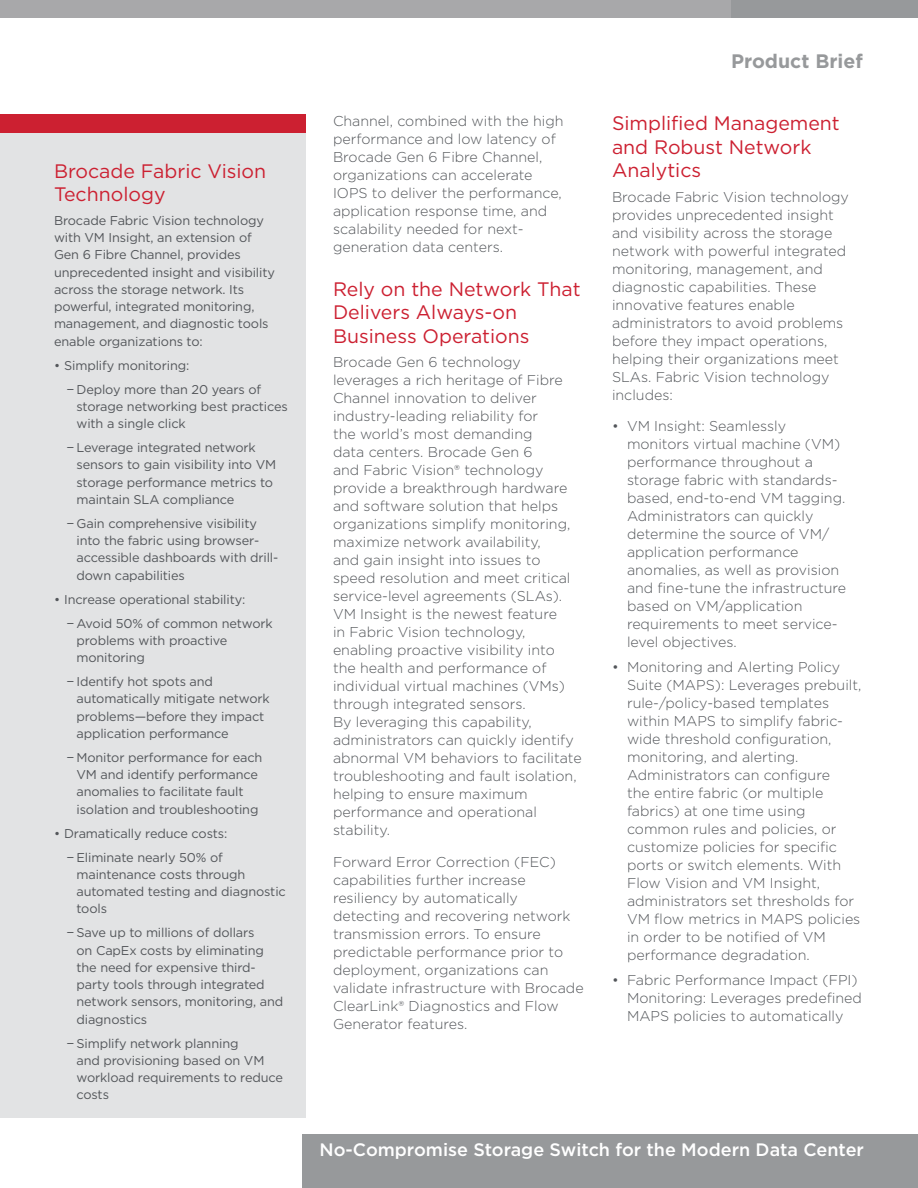
<style>
.page{position:relative;width:918px;height:1188px;background:#fff}
.page>*{position:absolute;margin:0;border:0;box-sizing:border-box;transform-origin:0 0}
.Body_Head{font:19.5px/23.4px "Gotham";color:#cc2031}
.t1{font:700 19.5px "Gotham";color:#97999b}
.t2{font:500 18px "Gotham";color:#fff}
.Body_Text{font:300 14.25px/18px "Gotham";color:#53565a}
.Side_Bar_Body{font:12.75px/17.2px "Gotham";letter-spacing:-.01em;color:#53565a}
</style>
<div class="page">
<div style="left:0;top:0;width:735px;height:18px;background:#a8a8aa"></div>
<div style="left:731px;top:0;width:187px;height:18px;background:#97999b"></div>
<div style="left:302px;top:1134px;width:616px;height:54px;background:#97999b"></div>
<div style="left:0;top:115px;width:306px;height:1003px;background:#e2e3e4"></div>
<div style="left:0;top:115px;width:306px;height:18px;background:#cc2031"></div>
<p class="Body_Head" style="left:54px;top:159px;width:214px">Brocade Fabric Vision<br>Technology</p>
<p class="Side_Bar_Body" style="left:54px;top:212px;width:222px">Brocade Fabric Vision technology with VM Insight, an extension of<br>Gen 6 Fibre Channel, provides unprecedented insight and visibility across the storage network. Its powerful, integrated monitoring, management, and diagnostic tools enable organizations to:</p>
<p class="Side_Bar_Body" style="left:54px;top:356px;width:137px">• Simplify monitoring:</p>
<p class="Side_Bar_Body" style="left:76px;top:380px;width:213px;text-indent:-10px">− Deploy more than 20 years of storage networking best practices with a single click</p>
<p class="Side_Bar_Body" style="left:76px;top:439px;width:201px;text-indent:-10px">− Leverage integrated network sensors to gain visibility into VM storage performance metrics to maintain SLA compliance</p>
<p class="Side_Bar_Body" style="left:76px;top:515px;width:203px;text-indent:-10px">− Gain comprehensive visibility into the fabric using browser&shy;accessible dashboards with drill&shy;down capabilities</p>
<p class="Side_Bar_Body" style="left:54px;top:590px;width:193px">• Increase operational stability:</p>
<p class="Side_Bar_Body" style="left:76px;top:614px;width:198px;text-indent:-10px">− Avoid 50% of common network problems with proactive monitoring</p>
<p class="Side_Bar_Body" style="left:76px;top:673px;width:195px;text-indent:-10px">− Identify hot spots and automatically mitigate network problems—before they impact application performance</p>
<p class="Side_Bar_Body" style="left:76px;top:749px;width:188px;text-indent:-10px">− Monitor performance for each<br>VM and identify performance anomalies to facilitate fault isolation and troubleshooting</p>
<p class="Side_Bar_Body" style="left:54px;top:824px;width:175px">• Dramatically reduce costs:</p>
<p class="Side_Bar_Body" style="left:76px;top:848px;width:211px;text-indent:-10px">− Eliminate nearly 50% of maintenance costs through automated testing and diagnostic tools</p>
<p class="Side_Bar_Body" style="left:76px;top:924px;width:208px;text-indent:-10px">− Save up to millions of dollars<br>on CapEx costs by eliminating the need for expensive third&shy;party tools through integrated network sensors, monitoring, and diagnostics</p>
<p class="Side_Bar_Body" style="left:76px;top:1034px;width:208px;text-indent:-10px">− Simplify network planning<br>and provisioning based on VM workload requirements to reduce costs</p>
<p class="Body_Text" style="left:333px;top:112px;width:232px">Channel, combined with the high performance and low latency of<br>Brocade Gen 6 Fibre Channel, organizations can accelerate<br>IOPS to deliver the performance, application response time, and scalability needed for next&shy;generation data centers.</p>
<p class="Body_Head" style="left:333px;top:277px;width:249px">Rely on the Network That<br>Delivers Always-on<br>Business Operations</p>
<p class="Body_Text" style="left:333px;top:353px;width:250px">Brocade Gen 6 technology leverages a rich heritage of Fibre<br>Channel innovation to deliver industry-leading reliability for<br>the world’s most demanding<br>data centers. Brocade Gen 6<br>and Fabric Vision® technology provide a breakthrough hardware and software solution that helps organizations simplify monitoring, maximize network availability,<br>and gain insight into issues to speed resolution and meet critical service-level agreements (SLAs).<br>VM Insight is the newest feature<br>in Fabric Vision technology, enabling proactive visibility into<br>the health and performance of individual virtual machines (VMs) through integrated sensors.<br>By leveraging this capability, administrators can quickly identify abnormal VM behaviors to facilitate troubleshooting and fault isolation, helping to ensure maximum performance and operational stability.</p>
<p class="Body_Text" style="left:333px;top:852px;width:252px">Forward Error Correction (FEC) capabilities further increase resiliency by automatically detecting and recovering network transmission errors. To ensure predictable performance prior to deployment, organizations can validate infrastructure with Brocade<br>ClearLink® Diagnostics and Flow<br>Generator features.</p>
<h1 class="t1" style="left:731px;top:48px;width:133px">Product Brief</h1>
<p class="Body_Head" style="left:612px;top:111px;width:229px">Simplified Management and Robust Network<br>Analytics</p>
<p class="Body_Text" style="left:612px;top:187px;width:239px">Brocade Fabric Vision technology provides unprecedented insight and visibility across the storage network with powerful integrated monitoring, management, and diagnostic capabilities. These innovative features enable administrators to avoid problems before they impact operations, helping their organizations meet<br>SLAs. Fabric Vision technology includes:</p>
<p class="Body_Text" style="left:627px;top:417px;width:221px;text-indent:-15px">• VM Insight: Seamlessly monitors virtual machine (VM) performance throughout a storage fabric with standards&shy;based, end-to-end VM tagging.<br>Administrators can quickly determine the source of VM/ application performance anomalies, as well as provision and fine-tune the infrastructure based on VM/application requirements to meet service&shy;level objectives.</p>
<p class="Body_Text" style="left:627px;top:658px;width:236px;text-indent:-15px">• Monitoring and Alerting Policy<br>Suite (MAPS): Leverages prebuilt, rule-/policy-based templates within MAPS to simplify fabric&shy;wide threshold configuration, monitoring, and alerting.<br>Administrators can configure<br>the entire fabric (or multiple fabrics) at one time using common rules and policies, or customize policies for specific ports or switch elements. With<br>Flow Vision and VM Insight, administrators set thresholds for<br>VM flow metrics in MAPS policies in order to be notified of VM performance degradation.</p>
<p class="Body_Text" style="left:627px;top:970px;width:236px;text-indent:-15px">• Fabric Performance Impact (FPI)<br>Monitoring: Leverages predefined<br>MAPS policies to automatically</p>
<p class="t2" style="left:320px;top:1138px;width:546px">No-Compromise Storage Switch for the Modern Data Center</p>
</div>
